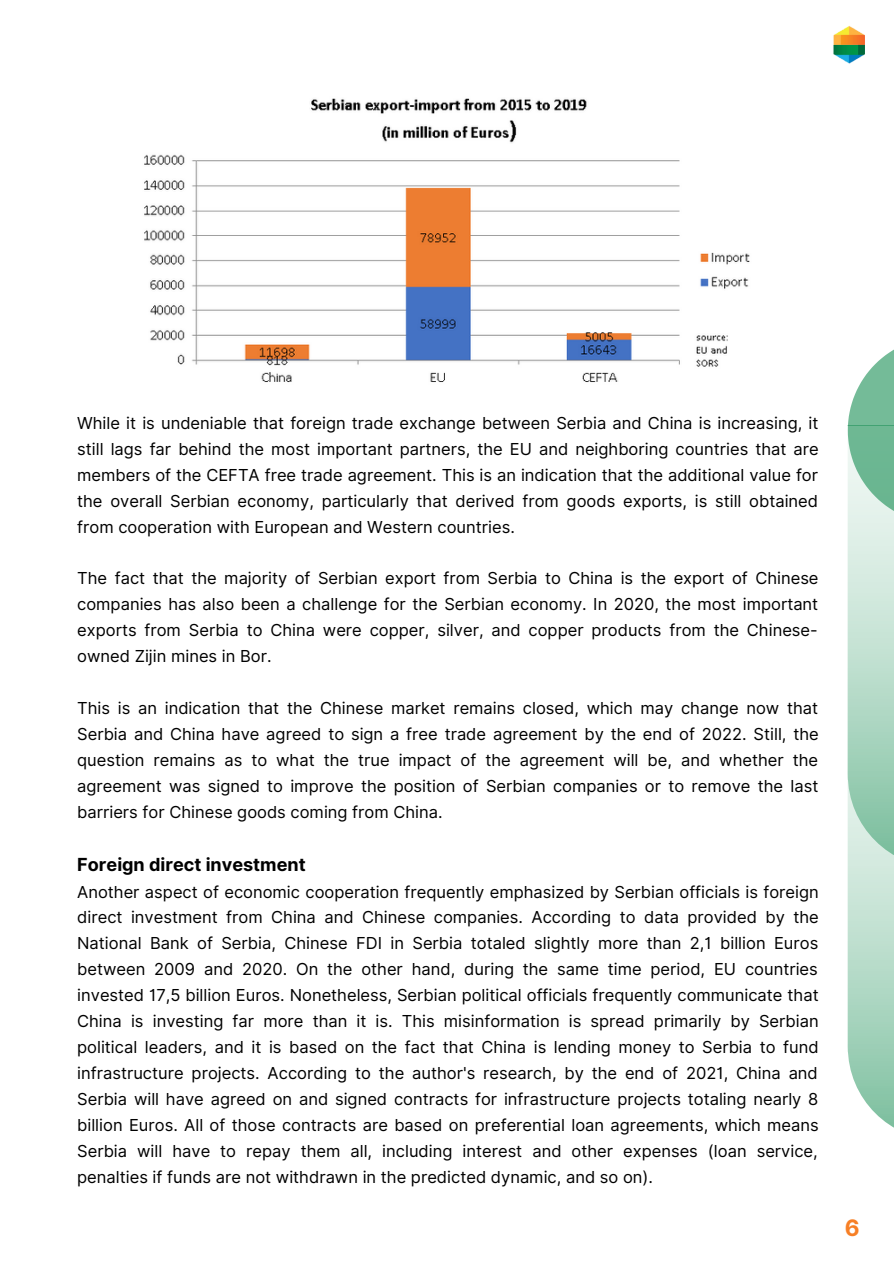
<style>
.page{position:relative;width:894px;height:1264px;background:#fff}
.page>*{position:absolute;margin:0;border:0;box-sizing:border-box;transform-origin:0 0}
.t1{font:700 22.65px "Inter";color:#f77f25}
.t2{font:700 18px "Inter";color:#000}
.t3{font:16.5px/26px "Inter";color:#000;text-align:justify}
</style>
<div class="page">
<img style="left:833px;top:25px;width:31px;height:39px">
<img style="left:144px;top:98px;width:606px;height:284px">
<svg style="left:847px;top:350px;width:46px;height:777px;background:#b5dac8"></svg>
<p class="t3" style="left:77px;top:410px;width:743px">While it is undeniable that foreign trade exchange between Serbia and China is increasing, it still lags far behind the most important partners, the EU and neighboring countries that are members of the CEFTA free trade agreement. This is an indication that the additional value for the overall Serbian economy, particularly that derived from goods exports, is still obtained from cooperation with European and Western countries.</p>
<p class="t3" style="left:77px;top:565px;width:742px">The fact that the majority of Serbian export from Serbia to China is the export of Chinese companies has also been a challenge for the Serbian economy. In 2020, the most important exports from Serbia to China were copper, silver, and copper products from the Chinese&shy;owned Zijin mines in Bor.</p>
<p class="t3" style="left:77px;top:695px;width:742px">This is an indication that the Chinese market remains closed, which may change now that Serbia and China have agreed to sign a free trade agreement by the end of 2022. Still, the question remains as to what the true impact of the agreement will be, and whether the agreement was signed to improve the position of Serbian companies or to remove the last barriers for Chinese goods coming from China.</p>
<p class="t2" style="left:77px;top:853px;width:230px">Foreign direct investment</p>
<p class="t3" style="left:77px;top:878px;width:743px">Another aspect of economic cooperation frequently emphasized by Serbian officials is foreign direct investment from China and Chinese companies. According to data provided by the National Bank of Serbia, Chinese FDI in Serbia totaled slightly more than 2,1 billion Euros between 2009 and 2020. On the other hand, during the same time period, EU countries invested 17,5 billion Euros. Nonetheless, Serbian political officials frequently communicate that China is investing far more than it is. This misinformation is spread primarily by Serbian political leaders, and it is based on the fact that China is lending money to Serbia to fund infrastructure projects. According to the author's research, by the end of 2021, China and Serbia will have agreed on and signed contracts for infrastructure projects totaling nearly 8 billion Euros. All of those contracts are based on preferential loan agreements, which means Serbia will have to repay them all, including interest and other expenses (loan service, penalties if funds are not withdrawn in the predicted dynamic, and so on).</p>
<p class="t1" style="left:844px;top:1214px;width:16px">6</p>
</div>
